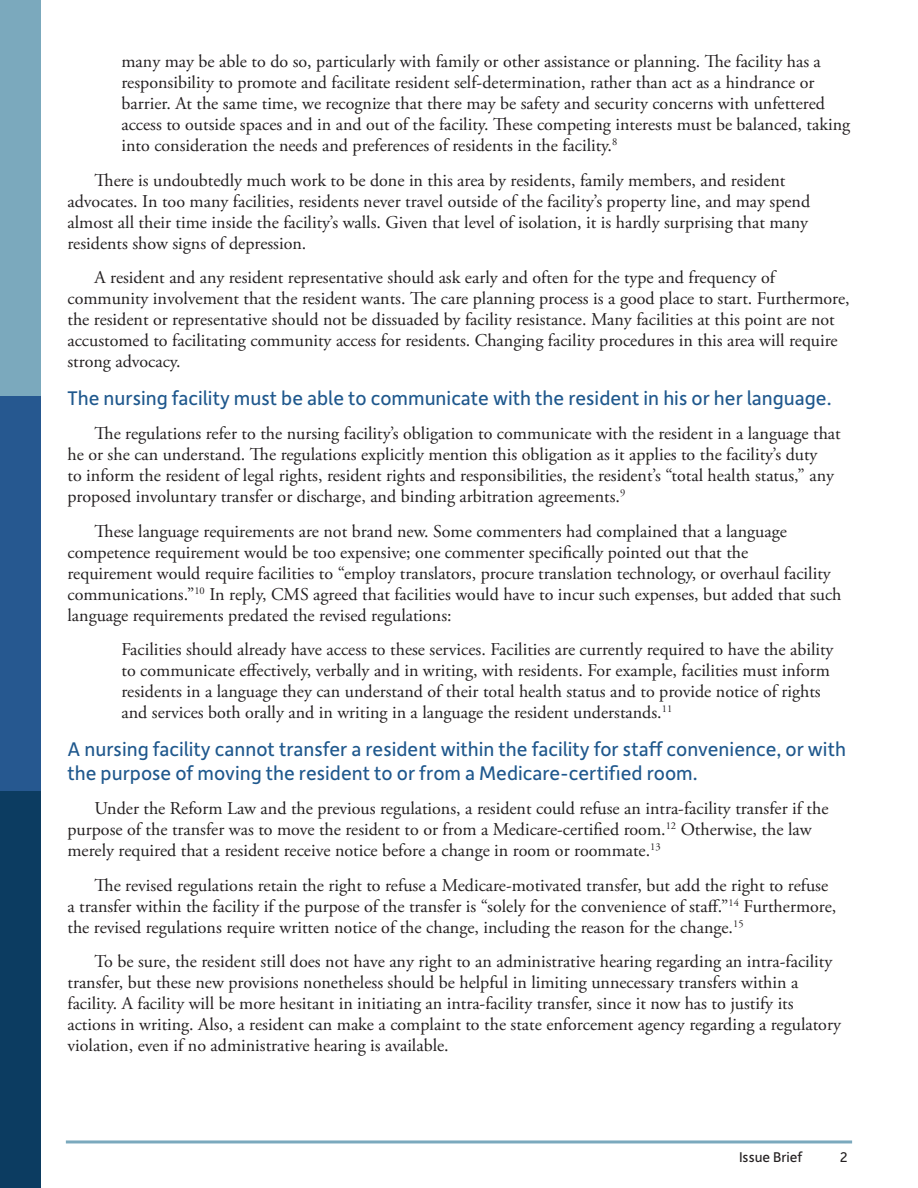
<style>
.page{position:relative;width:918px;height:1188px;background:#fff}
.page>*{position:absolute;margin:0;border:0;box-sizing:border-box;transform-origin:0 0}
.t1{font:21px/24px "Depot New";color:#1f588d}
.Body_Text{font:18px/21px "Adobe Garamond Pro";color:#231f20}
.t2{font:15px "Depot New";color:#231f20}
</style>
<div class="page">
<hr style="left:67px;top:1140px;width:784px;height:3px;background:#7ba9bd">
<div style="left:0;top:0;width:40px;height:396px;background:#7ba9bd"></div>
<div style="left:0;top:396px;width:40px;height:396px;background:#265890"></div>
<div style="left:0;top:792px;width:40px;height:396px;background:#0c3c61"></div>
<p class="Body_Text" style="left:122px;top:51px;width:730px">many may be able to do so, particularly with family or other assistance or planning. The facility has a responsibility to promote and facilitate resident self-determination, rather than act as a hindrance or barrier. At the same time, we recognize that there may be safety and security concerns with unfettered access to outside spaces and in and out of the facility. These competing interests must be balanced, taking into consideration the needs and preferences of residents in the facility.<sup>8</sup></p>
<p class="Body_Text" style="left:68px;top:170px;width:744px;text-indent:27px">There is undoubtedly much work to be done in this area by residents, family members, and resident advocates. In too many facilities, residents never travel outside of the facility’s property line, and may spend almost all their time inside the facility’s walls. Given that level of isolation, it is hardly surprising that many residents show signs of depression.</p>
<p class="Body_Text" style="left:68px;top:267px;width:784px;text-indent:27px">A resident and any resident representative should ask early and often for the type and frequency of community involvement that the resident wants. The care planning process is a good place to start. Furthermore, the resident or representative should not be dissuaded by facility resistance. Many facilities at this point are not accustomed to facilitating community access for residents. Changing facility procedures in this area will require strong advocacy.</p>
<p class="t1" style="left:68px;top:385px;width:766px">The nursing facility must be able to communicate with the resident in his or her language.</p>
<p class="Body_Text" style="left:68px;top:423px;width:775px;text-indent:27px">The regulations refer to the nursing facility’s obligation to communicate with the resident in a language that he or she can understand. The regulations explicitly mention this obligation as it applies to the facility’s duty<br>to inform the resident of legal rights, resident rights and responsibilities, the resident’s “total health status,” any proposed involuntary transfer or discharge, and binding arbitration agreements.<sup>9</sup></p>
<p class="Body_Text" style="left:68px;top:521px;width:776px;text-indent:27px">These language requirements are not brand new. Some commenters had complained that a language competence requirement would be too expensive; one commenter specifically pointed out that the<br>requirement would require facilities to “employ translators, procure translation technology, or overhaul facility communications.”<sup>10</sup> In reply, CMS agreed that facilities would have to incur such expenses, but added that such language requirements predated the revised regulations:</p>
<p class="Body_Text" style="left:122px;top:639px;width:713px">Facilities should already have access to these services. Facilities are currently required to have the ability to communicate effectively, verbally and in writing, with residents. For example, facilities must inform residents in a language they can understand of their total health status and to provide notice of rights and services both orally and in writing in a language the resident understands.<sup>11</sup></p>
<p class="t1" style="left:68px;top:736px;width:780px">A nursing facility cannot transfer a resident within the facility for staff convenience, or with the purpose of moving the resident to or from a Medicare-certified room.</p>
<p class="Body_Text" style="left:68px;top:798px;width:762px;text-indent:27px">Under the Reform Law and the previous regulations, a resident could refuse an intra-facility transfer if the purpose of the transfer was to move the resident to or from a Medicare-certified room.<sup>12</sup> Otherwise, the law merely required that a resident receive notice before a change in room or roommate.<sup>13</sup></p>
<p class="Body_Text" style="left:68px;top:875px;width:770px;text-indent:27px">The revised regulations retain the right to refuse a Medicare-motivated transfer, but add the right to refuse a transfer within the facility if the purpose of the transfer is “solely for the convenience of staff.”<sup>14</sup> Furthermore, the revised regulations require written notice of the change, including the reason for the change.<sup>15</sup></p>
<p class="Body_Text" style="left:68px;top:951px;width:775px;text-indent:27px">To be sure, the resident still does not have any right to an administrative hearing regarding an intra-facility transfer, but these new provisions nonetheless should be helpful in limiting unnecessary transfers within a facility. A facility will be more hesitant in initiating an intra-facility transfer, since it now has to justify its actions in writing. Also, a resident can make a complaint to the state enforcement agency regarding a regulatory violation, even if no administrative hearing is available.</p>
<p class="t2" style="left:739px;top:1147px;width:65px">Issue Brief</p>
<p class="t2" style="left:840px;top:1147px;width:9px">2</p>
</div>
